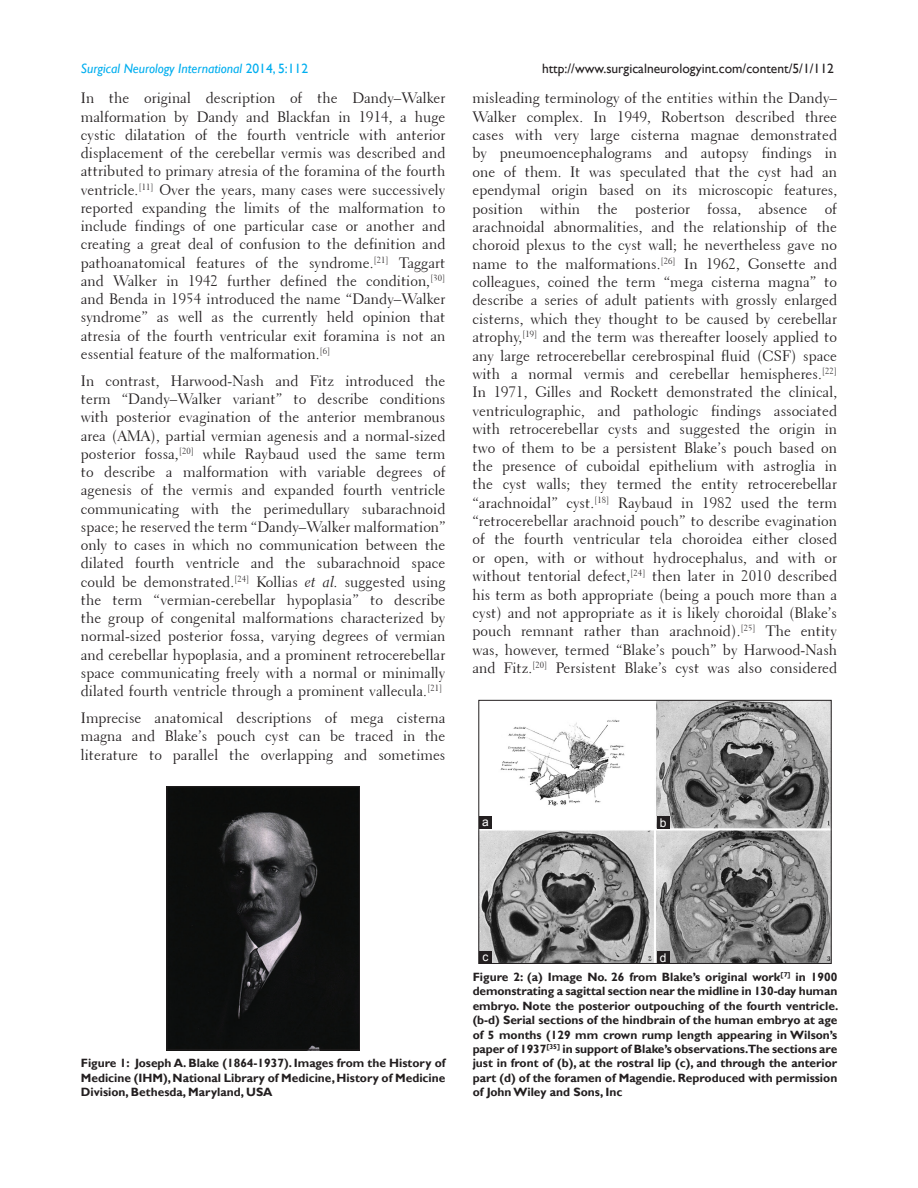
<style>
.page{position:relative;width:918px;height:1188px;background:#fff}
.page>*{position:absolute;margin:0;border:0;box-sizing:border-box;transform-origin:0 0}
.TX{font:15px/18.3px "Transitional 521 BT Roman A";color:#231f20;text-align:justify}
.t1{font:13.5px "Gill Sans";color:#231f20}
.t2{font:italic 13.5px "Gill Sans";color:#00aeef}
.FGC{font:700 12px/14.4px "Gill Sans";color:#231f20;text-align:justify}
.LABEL{font:12px "Arial";color:#fff}
.s1{font-style:normal}
.s2{font-family:"Transitional 521 BT Cursive A"}
</style>
<div class="page">
<img style="left:169px;top:789px;width:189px;height:259px">
<div style="left:167px;top:787px;width:193px;height:263px;border:1px solid #231f20"></div>
<img style="left:481px;top:702px;width:348px;height:260px">
<div style="left:479px;top:700px;width:352px;height:264px;border:1px solid #231f20"></div>
<div style="left:657px;top:951px;width:13px;height:13px;background:#231f20"></div>
<div style="left:479px;top:951px;width:13px;height:13px;background:#231f20"></div>
<div style="left:657px;top:816px;width:13px;height:13px;background:#231f20"></div>
<div style="left:479px;top:816px;width:13px;height:13px;background:#231f20"></div>
<p class="t2" style="left:81px;top:61px;width:229px">Surgical Neurology International <span class="s1">2014, 5:112</span></p>
<p class="t1" style="left:542px;top:61px;width:293px">http://www.surgicalneurologyint.com/content/5/1/112</p>
<p class="TX" style="left:81px;top:89px;width:366px">In the original description of the Dandy–Walker malformation by Dandy and Blackfan in 1914, a huge cystic dilatation of the fourth ventricle with anterior displacement of the cerebellar vermis was described and attributed to primary atresia of the foramina of the fourth ventricle.<sup>[11]</sup> Over the years, many cases were successively reported expanding the limits of the malformation to include findings of one particular case or another and creating a great deal of confusion to the definition and pathoanatomical features of the syndrome.<sup>[21]</sup> Taggart and Walker in 1942 further defined the condition,<sup>[30] </sup>and Benda in 1954 introduced the name “Dandy–Walker syndrome” as well as the currently held opinion that atresia of the fourth ventricular exit foramina is not an essential feature of the malformation.<sup>[6]</sup></p>
<p class="TX" style="left:81px;top:372px;width:366px">In contrast, Harwood‑Nash and Fitz introduced the term “Dandy–Walker variant” to describe conditions with posterior evagination of the anterior membranous area (AMA), partial vermian agenesis and a normal‑sized posterior fossa,<sup>[20]</sup> while Raybaud used the same term to describe a malformation with variable degrees of agenesis of the vermis and expanded fourth ventricle communicating with the perimedullary subarachnoid space; he reserved the term “Dandy–Walker malformation” only to cases in which no communication between the dilated fourth ventricle and the subarachnoid space could be demonstrated.<sup>[24]</sup> Kollias <span class="s2">et al.</span> suggested using the term “vermian‑cerebellar hypoplasia” to describe the group of congenital malformations characterized by normal‑sized posterior fossa, varying degrees of vermian and cerebellar hypoplasia, and a prominent retrocerebellar space communicating freely with a normal or minimally dilated fourth ventricle through a prominent vallecula.<sup>[21]</sup></p>
<p class="TX" style="left:81px;top:709px;width:366px">Imprecise anatomical descriptions of mega cisterna magna and Blake’s pouch cyst can be traced in the literature to parallel the overlapping and sometimes</p>
<p class="TX" style="left:472px;top:89px;width:366px">misleading terminology of the entities within the Dandy– Walker complex. In 1949, Robertson described three cases with very large cisterna magnae demonstrated by pneumoencephalograms and autopsy findings in one of them. It was speculated that the cyst had an ependymal origin based on its microscopic features, position within the posterior fossa, absence of arachnoidal abnormalities, and the relationship of the choroid plexus to the cyst wall; he nevertheless gave no name to the malformations.<sup>[26]</sup> In 1962, Gonsette and colleagues, coined the term “mega cisterna magna” to describe a series of adult patients with grossly enlarged cisterns, which they thought to be caused by cerebellar atrophy,<sup>[19]</sup> and the term was thereafter loosely applied to any large retrocerebellar cerebrospinal fluid (CSF) space with a normal vermis and cerebellar hemispheres.<sup>[22] </sup>In 1971, Gilles and Rockett demonstrated the clinical, ventriculographic, and pathologic findings associated with retrocerebellar cysts and suggested the origin in two of them to be a persistent Blake’s pouch based on the presence of cuboidal epithelium with astroglia in the cyst walls; they termed the entity retrocerebellar “arachnoidal” cyst.<sup>[18]</sup> Raybaud in 1982 used the term “retrocerebellar arachnoid pouch” to describe evagination of the fourth ventricular tela choroidea either closed or open, with or without hydrocephalus, and with or without tentorial defect,<sup>[24]</sup> then later in 2010 described his term as both appropriate (being a pouch more than a cyst) and not appropriate as it is likely choroidal (Blake’s pouch remnant rather than arachnoid).<sup>[25]</sup> The entity was, however, termed “Blake’s pouch” by Harwood‑Nash and Fitz.<sup>[20]</sup> Persistent Blake’s cyst was also considered</p>
<p class="LABEL" style="left:482px;top:814px;width:8px">a</p>
<p class="LABEL" style="left:660px;top:815px;width:8px">b</p>
<p class="FGC" style="left:81px;top:1056px;width:366px">Figure 1: Joseph A. Blake (1864-1937). Images from the History of Medicine (IHM), National Library of Medicine, History of Medicine Division, Bethesda, Maryland, USA</p>
<p class="LABEL" style="left:483px;top:948px;width:7px">c</p>
<p class="LABEL" style="left:660px;top:950px;width:8px">d</p>
<p class="FGC" style="left:473px;top:970px;width:367px">Figure 2: (a) Image No. 26 from Blake’s original work<sup>[7]</sup> in 1900 demonstrating a sagittal section near the midline in 130‑day human embryo. Note the posterior outpouching of the fourth ventricle. (b-d) Serial sections of the hindbrain of the human embryo at age of 5 months (129 mm crown rump length appearing in Wilson’s paper of 1937<sup>[35]</sup> in support of Blake’s observations.The sections are just in front of (b), at the rostral lip (c), and through the anterior part (d) of the foramen of Magendie. Reproduced with permission of John Wiley and Sons, Inc</p>
</div>
